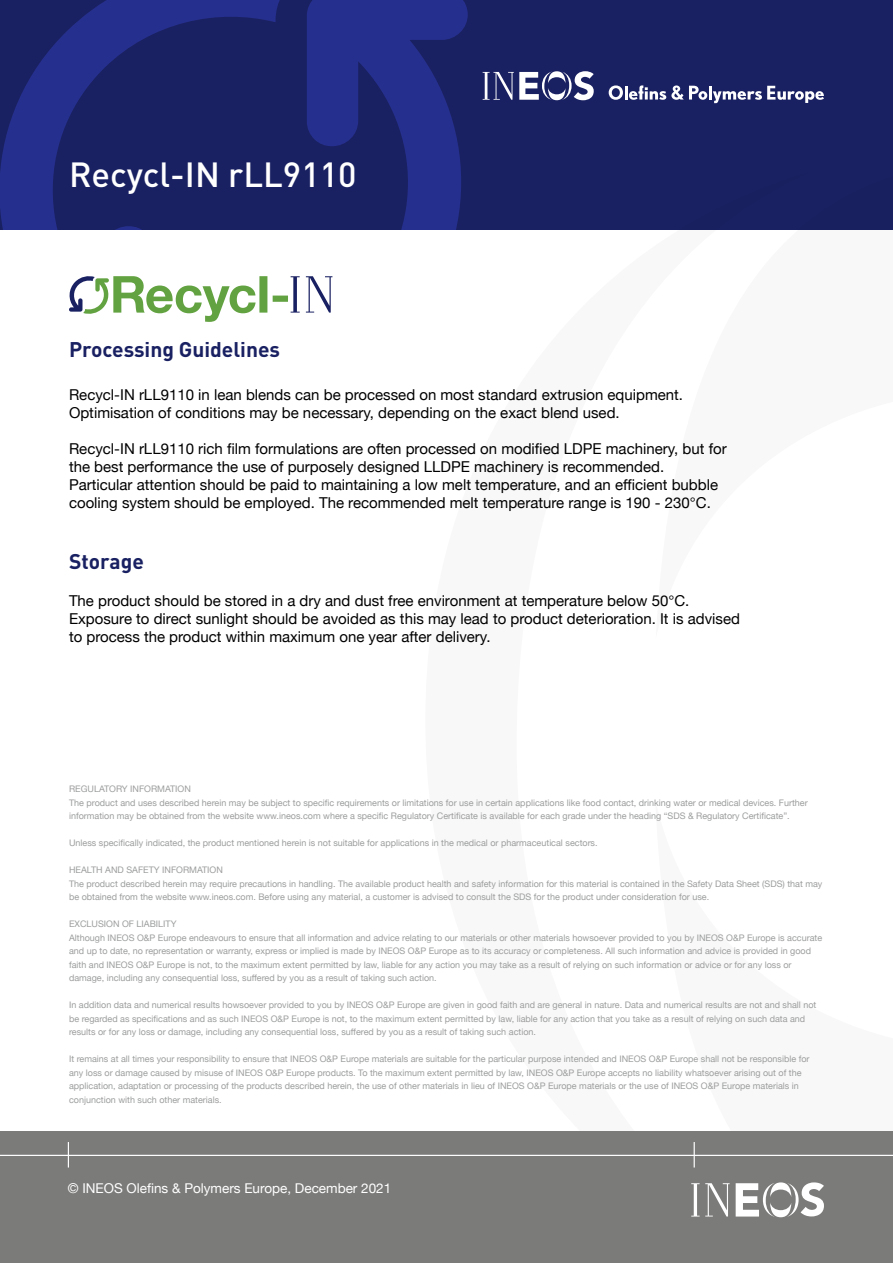
<style>
.page{position:relative;width:893px;height:1263px;background:#fff}
.page>*{position:absolute;margin:0;border:0;box-sizing:border-box;transform-origin:0 0}
.t1{font:500 34.5px "DIN Pro";color:#fff}
.t2{font:700 21px "DIN Pro";color:#1a2162}
.t3{font:15px/18px "Helvetica Neue";color:#000}
.t4{font:13.5px "Helvetica Neue";color:#fff}
.t5{font:9px/13.5px "Helvetica Neue";color:#9c9d9d}
</style>
<div class="page">
<div style="left:0;top:0;width:893px;height:230px;background:#1a2162"></div>
<svg style="left:609px;top:85px;width:14px;height:15px"></svg>
<hr style="left:625px;top:86px;width:3px;height:14px;background:#fff">
<svg style="left:629px;top:85px;width:78px;height:15px"></svg>
<hr style="left:709px;top:86px;width:3px;height:14px;background:#fff">
<svg style="left:713px;top:86px;width:111px;height:17px"></svg>
<svg style="left:483px;top:71px;width:111px;height:29px"></svg>
<div style="left:0;top:1131px;width:893px;height:132px;background:#7b7b7a"></div>
<hr style="left:0;top:1155px;width:893px;height:1px;background:#fff">
<svg style="left:736px;top:1182px;width:88px;height:35px"></svg>
<svg style="left:691px;top:1183px;width:39px;height:33px"></svg>
<svg style="left:694px;top:1142px;width:1px;height:25px"></svg>
<svg style="left:68px;top:1142px;width:1px;height:25px"></svg>
<svg style="left:0;top:0;width:160px;height:230px"></svg>
<svg style="left:160px;top:0;width:323px;height:313px"></svg>
<svg style="left:69px;top:275px;width:231px;height:47px"></svg>
<svg style="left:306px;top:276px;width:26px;height:37px"></svg>
<h1 class="t1" style="left:69px;top:151px;width:289px">Recycl-IN rLL9110</h1>
<h2 class="t2" style="left:69px;top:335px;width:213px">Processing Guidelines</h2>
<h3 class="t3" style="left:69px;top:387px;width:616px">Recycl-IN rLL9110 in lean blends can be processed on most standard extrusion equipment.<br>Optimisation of conditions may be necessary, depending on the exact blend used.</h3>
<p class="t3" style="left:69px;top:441px;width:659px">Recycl-IN rLL9110 rich film formulations are often processed on modified LDPE machinery, but for the best performance the use of purposely designed LLDPE machinery is recommended.<br>Particular attention should be paid to maintaining a low melt temperature, and an efficient bubble cooling system should be employed. The recommended melt temperature range is 190 - 230°C.</p>
<h2 class="t2" style="left:69px;top:547px;width:76px">Storage</h2>
<p class="t3" style="left:69px;top:593px;width:672px">The product should be stored in a dry and dust free environment at temperature below 50°C.<br>Exposure to direct sunlight should be avoided as this may lead to product deterioration. It is advised to process the product within maximum one year after delivery.</p>
<p class="t5" style="left:69px;top:783px;width:740px">REGULATORY INFORMATION<br>The product and uses described herein may be subject to specific requirements or limitations for use in certain applications like food contact, drinking water or medical devices. Further information may be obtained from the website www.ineos.com where a specific Regulatory Certificate is available for each grade under the heading “SDS &amp; Regulatory Certificate”.</p>
<p class="t5" style="left:69px;top:837px;width:530px">Unless specifically indicated, the product mentioned herein is not suitable for applications in the medical or pharmaceutical sectors.</p>
<p class="t5" style="left:69px;top:864px;width:755px">HEALTH AND SAFETY INFORMATION<br>The product described herein may require precautions in handling. The available product health and safety information for this material is contained in the Safety Data Sheet (SDS) that may be obtained from the website www.ineos.com. Before using any material, a customer is advised to consult the SDS for the product under consideration for use.</p>
<p class="t5" style="left:69px;top:918px;width:755px">EXCLUSION OF LIABILITY<br>Although INEOS O&amp;P Europe endeavours to ensure that all information and advice relating to our materials or other materials howsoever provided to you by INEOS O&amp;P Europe is accurate and up to date, no representation or warranty, express or implied is made by INEOS O&amp;P Europe as to its accuracy or completeness. All such information and advice is provided in good faith and INEOS O&amp;P Europe is not, to the maximum extent permitted by law, liable for any action you may take as a result of relying on such information or advice or for any loss or damage, including any consequential loss, suffered by you as a result of taking such action.</p>
<p class="t5" style="left:69px;top:999px;width:749px">In addition data and numerical results howsoever provided to you by INEOS O&amp;P Europe are given in good faith and are general in nature. Data and numerical results are not and shall not be regarded as specifications and as such INEOS O&amp;P Europe is not, to the maximum extent permitted by law, liable for any action that you take as a result of relying on such data and results or for any loss or damage, including any consequential loss, suffered by you as a result of taking such action.</p>
<p class="t5" style="left:69px;top:1053px;width:742px">It remains at all times your responsibility to ensure that INEOS O&amp;P Europe materials are suitable for the particular purpose intended and INEOS O&amp;P Europe shall not be responsible for any loss or damage caused by misuse of INEOS O&amp;P Europe products. To the maximum extent permitted by law, INEOS O&amp;P Europe accepts no liability whatsoever arising out of the application, adaptation or processing of the products described herein, the use of other materials in lieu of INEOS O&amp;P Europe materials or the use of INEOS O&amp;P Europe materials in conjunction with such other materials.</p>
<h3 class="t4" style="left:68px;top:1178px;width:325px">© INEOS Olefins &amp; Polymers Europe, December 2021</h3>
</div>
